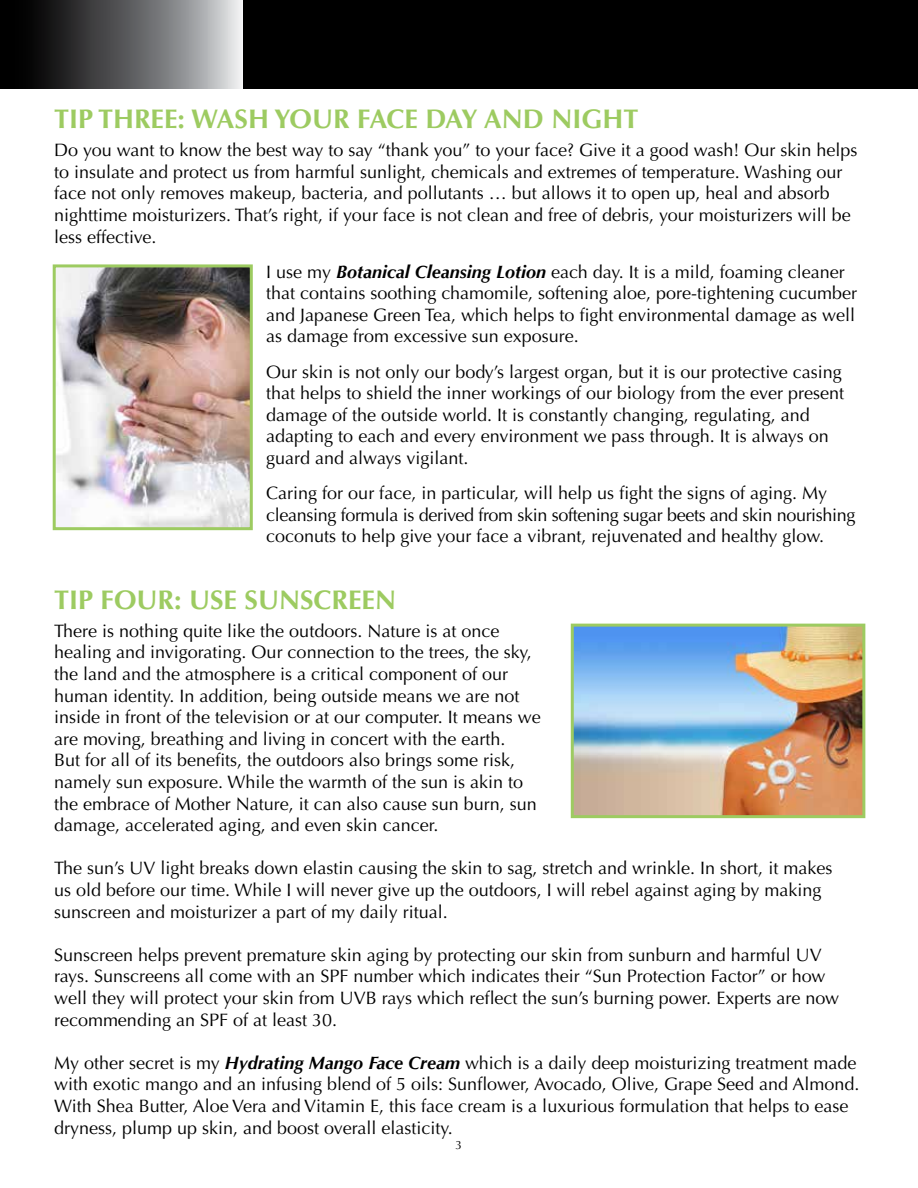
<style>
.page{position:relative;width:918px;height:1188px;background:#fff}
.page>*{position:absolute;margin:0;border:0;box-sizing:border-box;transform-origin:0 0}
.t1{font:700 27px "Optima LT Std";color:#9dcb61}
.t2{font:18px/21.6px "Optima LT Std";color:#000}
.t3{font:12px "Optima LT Std";color:#000}
.s1{font-family:"Optima";font-weight:700;font-style:italic}
</style>
<div class="page">
<svg style="left:1px;top:1px;width:241px;height:88px;background:#5c5d5f"></svg>
<div style="left:243px;top:1px;width:675px;height:88px;background:#000"></div>
<img style="left:57px;top:268px;width:192px;height:258px">
<div style="left:53px;top:264px;width:200px;height:266px;border:3px solid #9dcb61"></div>
<img style="left:575px;top:628px;width:286px;height:186px">
<div style="left:571px;top:624px;width:294px;height:194px;border:3px solid #9dcb61"></div>
<h1 class="t1" style="left:54px;top:103px;width:586px">TIP THREE: WASH YOUR FACE DAY AND NIGHT</h1>
<p class="t2" style="left:54px;top:140px;width:805px">Do you want to know the best way to say “thank you” to your face? Give it a good wash! Our skin helps to insulate and protect us from harmful sunlight, chemicals and extremes of temperature. Washing our face not only removes makeup, bacteria, and pollutants … but allows it to open up, heal and absorb nighttime moisturizers. That’s right, if your face is not clean and free of debris, your moisturizers will be less effective.</p>
<p class="t2" style="left:266px;top:261px;width:592px">I use my <span class="s1">Botanical Cleansing Lotion</span> each day. It is a mild, foaming cleaner that contains soothing chamomile, softening aloe, pore-tightening cucumber and Japanese Green Tea, which helps to fight environmental damage as well as damage from excessive sun exposure.</p>
<p class="t2" style="left:266px;top:361px;width:579px">Our skin is not only our body’s largest organ, but it is our protective casing that helps to shield the inner workings of our biology from the ever present damage of the outside world. It is constantly changing, regulating, and adapting to each and every environment we pass through. It is always on guard and always vigilant.</p>
<p class="t2" style="left:266px;top:482px;width:591px">Caring for our face, in particular, will help us fight the signs of aging. My cleansing formula is derived from skin softening sugar beets and skin nourishing coconuts to help give your face a vibrant, rejuvenated and healthy glow.</p>
<h1 class="t1" style="left:54px;top:584px;width:344px">TIP FOUR: USE SUNSCREEN</h1>
<p class="t2" style="left:54px;top:620px;width:488px">There is nothing quite like the outdoors. Nature is at once healing and invigorating. Our connection to the trees, the sky, the land and the atmosphere is a critical component of our human identity. In addition, being outside means we are not inside in front of the television or at our computer. It means we are moving, breathing and living in concert with the earth.<br>But for all of its benefits, the outdoors also brings some risk, namely sun exposure. While the warmth of the sun is akin to the embrace of Mother Nature, it can also cause sun burn, sun damage, accelerated aging, and even skin cancer.</p>
<p class="t2" style="left:54px;top:858px;width:780px">The sun’s UV light breaks down elastin causing the skin to sag, stretch and wrinkle. In short, it makes us old before our time. While I will never give up the outdoors, I will rebel against aging by making sunscreen and moisturizer a part of my daily ritual.</p>
<p class="t2" style="left:54px;top:944px;width:787px">Sunscreen helps prevent premature skin aging by protecting our skin from sunburn and harmful UV rays. Sunscreens all come with an SPF number which indicates their “Sun Protection Factor” or how well they will protect your skin from UVB rays which reflect the sun’s burning power. Experts are now recommending an SPF of at least 30.</p>
<p class="t2" style="left:54px;top:1052px;width:807px">My other secret is my <span class="s1">Hydrating Mango Face Cream</span> which is a daily deep moisturizing treatment made with exotic mango and an infusing blend of 5 oils: Sunflower, Avocado, Olive, Grape Seed and Almond.<br>With Shea Butter, Aloe Vera and Vitamin E, this face cream is a luxurious formulation that helps to ease dryness, plump up skin, and boost overall elasticity.</p>
<p class="t3" style="left:456px;top:1138px;width:8px">3</p>
</div>
